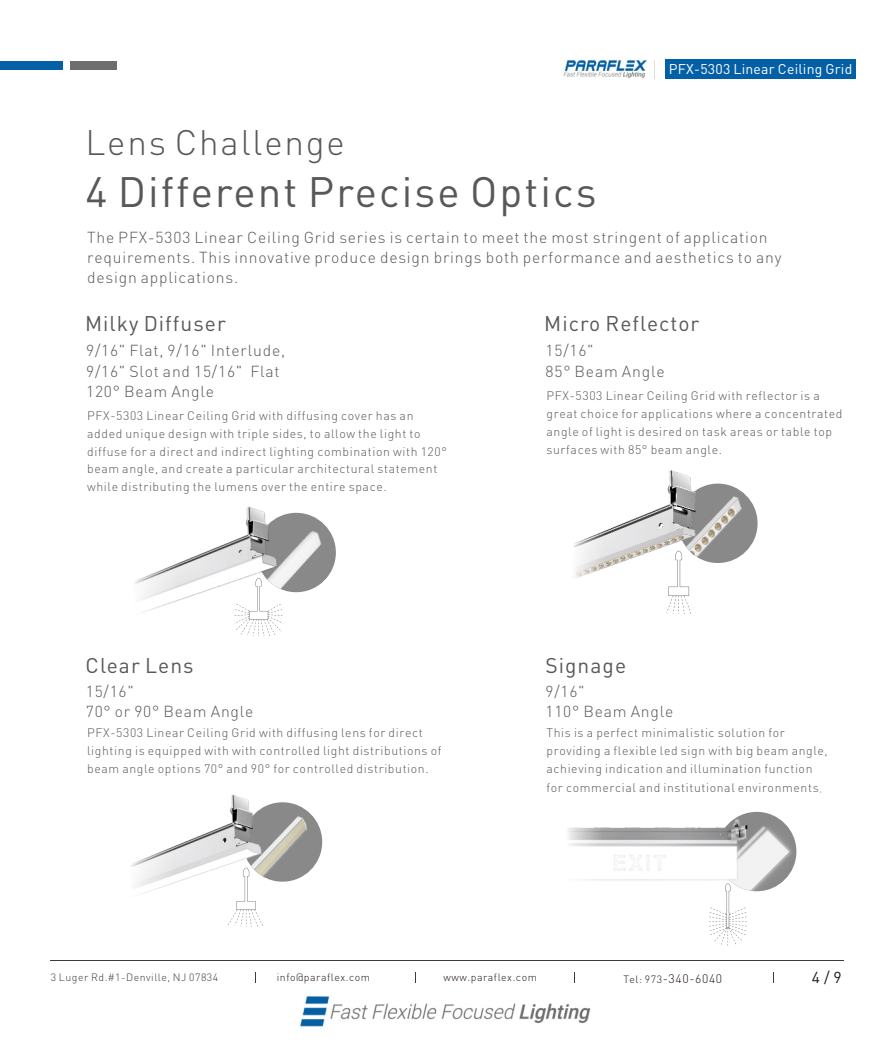
<style>
.page{position:relative;width:893px;height:1042px;background:#fff}
.page>*{position:absolute;margin:0;border:0;box-sizing:border-box;transform-origin:0 0}
.t1{font:42px "DINOT";letter-spacing:.05em;color:#595857}
.t2{font:300 35px "DINOT";letter-spacing:.05em;color:#595857}
.t3{font:21px "DINOT";letter-spacing:.05em;color:#595857}
.t4{font:300 15.75px/20.1px "DINOT";letter-spacing:.05em;color:#595857}
.t5{font:15.75px "DINOT";color:#231916}
.t6{font:14px "DINOT";letter-spacing:.02em;color:#fff}
.t7{font:300 12.25px/18px "DINOT";letter-spacing:.05em;color:#595857}
.t8{font:300 12.25px "DINOT";letter-spacing:.05em;color:#231916}
.t9{font:300 10.5px "DINOT";letter-spacing:.05em;color:#231916}
.t10{font:300 10.5px "DINOT";letter-spacing:.05em;color:#3f3b3a}
.s1{font-family:"DF Li Hei Lt HK BF";font-weight:400}
.s2{font-size:10.5px}
</style>
<div class="page">
<div style="left:256px;top:513px;width:80px;height:79px;background:#898989;border-radius:50%"></div>
<img style="left:284px;top:520px;width:52px;height:72px">
<img style="left:135px;top:506px;width:149px;height:107px">
<svg style="left:234px;top:578px;width:49px;height:58px"></svg>
<img style="left:266px;top:805px;width:55px;height:76px">
<svg style="left:228px;top:902px;width:35px;height:25px"></svg>
<img style="left:131px;top:794px;width:135px;height:108px">
<img style="left:717px;top:812px;width:79px;height:79px;border-radius:50%">
<img style="left:568px;top:813px;width:187px;height:72px">
<svg style="left:709px;top:883px;width:38px;height:62px"></svg>
<img style="left:698px;top:486px;width:57px;height:77px">
<img style="left:573px;top:470px;width:125px;height:108px">
<svg style="left:666px;top:551px;width:25px;height:63px"></svg>
<div style="left:71px;top:61px;width:46px;height:9px;background:#6d6e70"></div>
<div style="left:0;top:61px;width:62px;height:9px;background:#0460a6"></div>
<div style="left:665px;top:60px;width:191px;height:19px;background:#0460a6"></div>
<svg style="left:654px;top:60px;width:1px;height:19px"></svg>
<img style="left:563px;top:59px;width:84px;height:20px">
<hr style="left:50px;top:960px;width:793px;height:1px;background:#3e3a39">
<img style="left:300px;top:995px;width:291px;height:32px">
<h2 class="t2" style="left:85px;top:128px;width:261px">Lens Challenge</h2>
<h1 class="t1" style="left:85px;top:175px;width:513px">4 Different Precise Optics</h1>
<p class="t6" style="left:669px;top:63px;width:185px">PFX-5303 Linear Ceiling Grid</p>
<p class="t4" style="left:87px;top:229px;width:696px">The PFX-5303 Linear Ceiling Grid series is certain to meet the most stringent of application requirements. This innovative produce design brings both performance and aesthetics to any design applications.</p>
<h3 class="t3" style="left:85px;top:315px;width:142px">Milky Diffuser</h3>
<p class="t4" style="left:86px;top:342px;width:201px">9/16" Flat, 9/16" Interlude,<br>9/16" Slot and 15/16" Flat<br>120° Beam Angle</p>
<p class="t7" style="left:87px;top:408px;width:361px">PFX-5303 Linear Ceiling Grid with diffusing cover has an added unique design with triple sides, to allow the light to diffuse for a direct and indirect lighting combination with 120° beam angle, and create a particular architectural statement while distributing the lumens over the entire space.</p>
<h3 class="t3" style="left:86px;top:657px;width:110px">Clear Lens</h3>
<p class="t4" style="left:86px;top:683px;width:169px">15/16"<br>70° or 90° Beam Angle</p>
<p class="t7" style="left:87px;top:725px;width:356px">PFX-5303 Linear Ceiling Grid with diffusing lens for direct lighting is equipped with with controlled light distributions of beam angle options 70° and 90° for controlled distribution.</p>
<h3 class="t3" style="left:544px;top:315px;width:157px">Micro Reflector</h3>
<p class="t4" style="left:546px;top:342px;width:121px">15/16"<br>85° Beam Angle</p>
<p class="t7" style="left:546px;top:388px;width:298px">PFX-5303 Linear Ceiling Grid with reflector is a great choice for applications where a concentrated angle of light is desired on task areas or table top surfaces with 85° beam angle.</p>
<h3 class="t3" style="left:545px;top:657px;width:82px">Signage</h3>
<p class="t4" style="left:545px;top:683px;width:129px">9/16"<br>110° Beam Angle</p>
<p class="t7" style="left:546px;top:725px;width:283px">This is a perfect minimalistic solution for providing a flexible led sign with big beam angle, achieving indication and illumination function for commercial and institutional environments<span class="s1">.</span></p>
<p class="t10" style="left:51px;top:973px;width:169px">3 Luger Rd.#1-Denville, NJ 07834</p>
<p class="t9" style="left:277px;top:973px;width:95px">info@paraflex.com</p>
<p class="t9" style="left:444px;top:973px;width:95px">www.paraflex.com</p>
<p class="t8" style="left:623px;top:973px;width:100px"><span class="s2">Tel: 973</span>-340-6040</p>
<p class="t5" style="left:812px;top:971px;width:31px">4 / 9</p>
</div>
